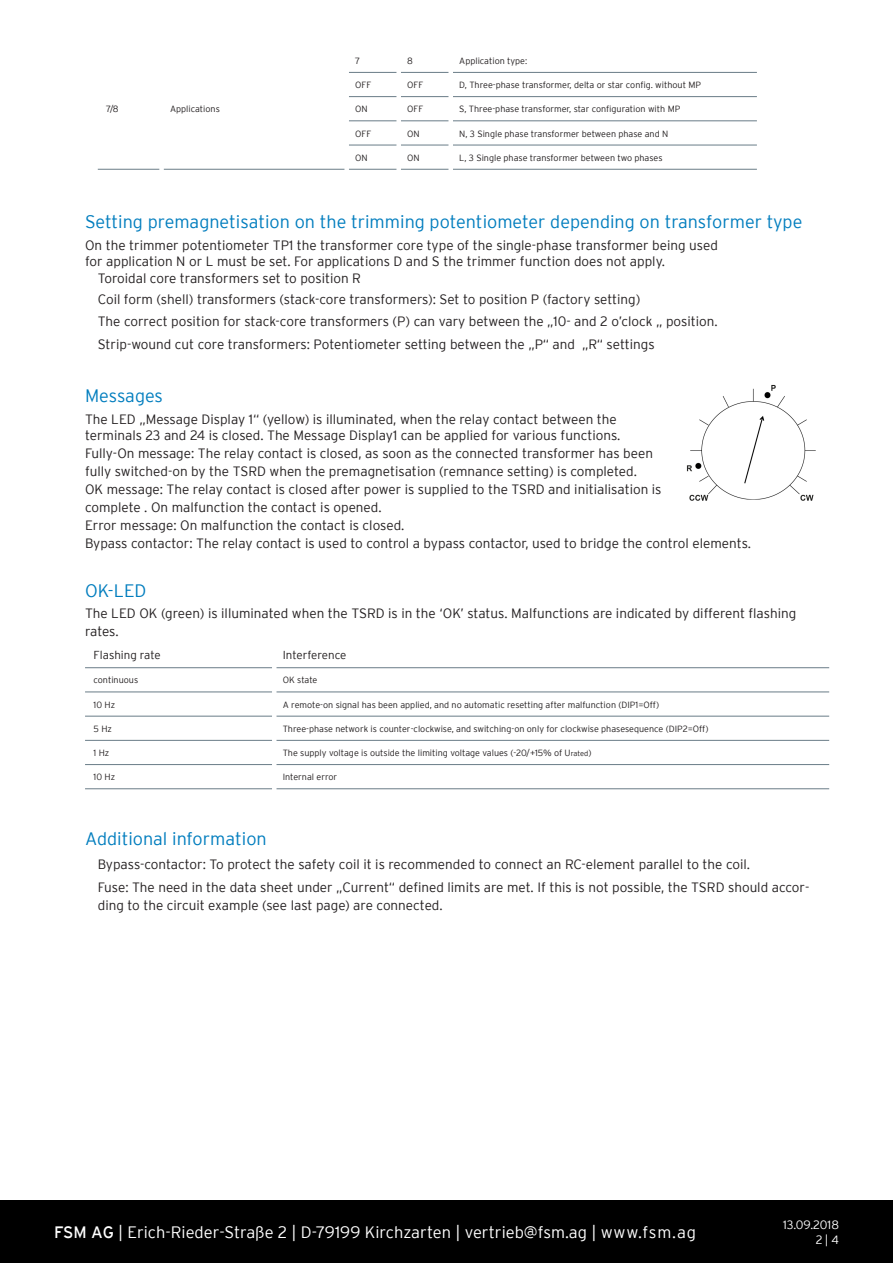
<style>
.page{position:relative;width:893px;height:1263px;background:#fff}
.page>*{position:absolute;margin:0;border:0;box-sizing:border-box;transform-origin:0 0}
.t1{font:300 18px "Interstate";color:#007dbe}
.t2{font:300 16.5px "Interstate";color:#fff}
.t3{font:300 13.5px/18px "Interstate";color:#231f20}
.t4{font:300 12px/14.4px "Interstate";color:#fff;text-align:right}
.t5{font:300 11.55px "Interstate";color:#231f20}
.t6{font:300 9px "Interstate";color:#231f20}
.s1{font-weight:700;color:#fff}
.s2{font-size:7.5px}
.s3{font-weight:400}
</style>
<div class="page">
<div style="left:0;top:1200px;width:893px;height:63px;background:#000"></div>
<svg style="left:349px;top:97px;width:408px;height:48px"></svg>
<div style="left:396px;top:97px;width:5px;height:24px;background:#fff"></div>
<div style="left:448px;top:97px;width:5px;height:24px;background:#fff"></div>
<div style="left:396px;top:121px;width:5px;height:24px;background:#fff"></div>
<div style="left:448px;top:121px;width:5px;height:24px;background:#fff"></div>
<hr style="left:349px;top:72px;width:47px;height:1px;background:#697c87">
<hr style="left:401px;top:72px;width:47px;height:1px;background:#697c87">
<hr style="left:453px;top:72px;width:304px;height:1px;background:#697c87">
<hr style="left:349px;top:96px;width:47px;height:1px;background:#697c87">
<hr style="left:401px;top:96px;width:47px;height:1px;background:#697c87">
<hr style="left:453px;top:96px;width:304px;height:1px;background:#697c87">
<hr style="left:349px;top:121px;width:47px;height:1px;background:#697c87">
<hr style="left:401px;top:121px;width:47px;height:1px;background:#697c87">
<hr style="left:453px;top:121px;width:304px;height:1px;background:#697c87">
<hr style="left:349px;top:145px;width:47px;height:1px;background:#697c87">
<hr style="left:401px;top:145px;width:47px;height:1px;background:#697c87">
<hr style="left:453px;top:145px;width:304px;height:1px;background:#697c87">
<hr style="left:98px;top:169px;width:61px;height:1px;background:#697c87">
<hr style="left:164px;top:169px;width:180px;height:1px;background:#697c87">
<hr style="left:349px;top:169px;width:47px;height:1px;background:#697c87">
<hr style="left:401px;top:169px;width:47px;height:1px;background:#697c87">
<hr style="left:453px;top:169px;width:304px;height:1px;background:#697c87">
<svg style="left:85px;top:668px;width:744px;height:98px"></svg>
<div style="left:272px;top:668px;width:5px;height:24px;background:#fff"></div>
<div style="left:272px;top:692px;width:5px;height:24px;background:#fff"></div>
<div style="left:272px;top:716px;width:5px;height:24px;background:#fff"></div>
<div style="left:272px;top:740px;width:5px;height:24px;background:#fff"></div>
<div style="left:272px;top:764px;width:5px;height:25px;background:#fff"></div>
<hr style="left:85px;top:667px;width:187px;height:1px;background:#697c87">
<hr style="left:277px;top:667px;width:552px;height:1px;background:#697c87">
<hr style="left:85px;top:692px;width:187px;height:1px;background:#697c87">
<hr style="left:277px;top:692px;width:552px;height:1px;background:#697c87">
<hr style="left:85px;top:716px;width:187px;height:1px;background:#697c87">
<hr style="left:277px;top:716px;width:552px;height:1px;background:#697c87">
<hr style="left:85px;top:740px;width:187px;height:1px;background:#697c87">
<hr style="left:277px;top:740px;width:552px;height:1px;background:#697c87">
<hr style="left:85px;top:764px;width:187px;height:1px;background:#697c87">
<hr style="left:277px;top:764px;width:552px;height:1px;background:#697c87">
<hr style="left:85px;top:788px;width:187px;height:1px;background:#697c87">
<hr style="left:277px;top:788px;width:552px;height:1px;background:#697c87">
<img style="left:686px;top:384px;width:130px;height:117px">
<p class="t6" style="left:106px;top:104px;width:14px">7/8</p>
<p class="t6" style="left:170px;top:104px;width:51px">Applications</p>
<p class="t6" style="left:355px;top:56px;width:7px">7</p>
<p class="t6" style="left:407px;top:56px;width:7px">8</p>
<p class="t6" style="left:459px;top:56px;width:69px">Application type:</p>
<p class="t6" style="left:355px;top:80px;width:18px">OFF</p>
<p class="t6" style="left:407px;top:80px;width:18px">OFF</p>
<p class="t6" style="left:459px;top:80px;width:243px">D, Three-phase transformer, delta or star config. without MP</p>
<p class="t6" style="left:355px;top:104px;width:14px">ON</p>
<p class="t6" style="left:407px;top:104px;width:18px">OFF</p>
<p class="t6" style="left:459px;top:104px;width:223px">S, Three-phase transformer, star configuration with MP</p>
<p class="t6" style="left:355px;top:128px;width:18px">OFF</p>
<p class="t6" style="left:407px;top:128px;width:14px">ON</p>
<p class="t6" style="left:459px;top:128px;width:210px">N, 3 Single phase transformer between phase and N</p>
<p class="t6" style="left:355px;top:153px;width:14px">ON</p>
<p class="t6" style="left:407px;top:153px;width:14px">ON</p>
<p class="t6" style="left:459px;top:153px;width:205px">L, 3 Single phase transformer between two phases</p>
<h1 class="t1" style="left:85px;top:212px;width:719px">Setting premagnetisation on the trimming potentiometer depending on transformer type</h1>
<p class="t3" style="left:85px;top:236px;width:634px;line-height:16.5px">On the trimmer potentiometer TP1 the transformer core type of the single-phase transformer being used for application N or L must be set. For applications D and S the trimmer function does not apply.<br><span class="s1">&gt;</span> Toroidal core transformers set to position R</p>
<p class="t3" style="left:85px;top:288px;width:634px;line-height:21.6px"><span class="s1">&gt;</span> Coil form (shell) transformers (stack-core transformers): Set to position P (factory setting)<br><span class="s1">&gt;</span> The correct position for stack-core transformers (P) can vary between the „10- and 2 o’clock „ position.</p>
<p class="t3" style="left:85px;top:335px;width:571px"><span class="s1">&gt;</span> Strip-wound cut core transformers: Potentiometer setting between the „P“ and „R“ settings</p>
<h1 class="t1" style="left:85px;top:386px;width:79px">Messages</h1>
<p class="t3" style="left:85px;top:411px;width:537px;line-height:16.5px">The LED „Message Display 1“ (yellow) is illuminated, when the relay contact between the terminals 23 and 24 is closed. The Message Display1 can be applied for various functions.</p>
<p class="t3" style="left:85px;top:445px;width:667px">Fully-On message: The relay contact is closed, as soon as the connected transformer has been<br>fully switched-on by the TSRD when the premagnetisation (remnance setting) is completed.<br>OK message: The relay contact is closed after power is supplied to the TSRD and initialisation is<br>complete . On malfunction the contact is opened.<br>Error message: On malfunction the contact is closed.<br>Bypass contactor: The relay contact is used to control a bypass contactor, used to bridge the control elements.</p>
<h1 class="t1" style="left:85px;top:580px;width:63px">OK-LED</h1>
<p class="t3" style="left:85px;top:604px;width:713px">The LED OK (green) is illuminated when the TSRD is in the ‘OK’ status. Malfunctions are indicated by different flashing rates.</p>
<p class="t5" style="left:94px;top:649px;width:69px">Flashing rate</p>
<p class="t5" style="left:283px;top:649px;width:65px">Interference</p>
<p class="t6" style="left:94px;top:675px;width:46px">continuous</p>
<p class="t6" style="left:283px;top:675px;width:36px">OK state</p>
<p class="t6" style="left:94px;top:699px;width:23px">10 Hz</p>
<p class="t6" style="left:283px;top:699px;width:378px">A remote-on signal has been applied, and no automatic resetting after malfunction (DIP1=Off)</p>
<p class="t6" style="left:94px;top:724px;width:20px">5 Hz</p>
<p class="t6" style="left:283px;top:724px;width:427px">Three-phase network is counter-clockwise, and switching-on only for clockwise phasesequence (DIP2=Off)</p>
<p class="t6" style="left:94px;top:748px;width:17px">1 Hz</p>
<p class="t6" style="left:283px;top:748px;width:310px">The supply voltage is outside the limiting voltage values (-20/+15% of U<span class="s2">rated</span>)</p>
<p class="t6" style="left:94px;top:772px;width:23px">10 Hz</p>
<p class="t6" style="left:283px;top:772px;width:56px">Internal error</p>
<h1 class="t1" style="left:85px;top:829px;width:183px">Additional information</h1>
<p class="t3" style="left:85px;top:852px;width:726px;line-height:23.1px"><span class="s1">&gt;</span> Bypass-contactor: To protect the safety coil it is recommended to connect an RC-element parallel to the coil.<br><span class="s1">&gt;</span> Fuse: The need in the data sheet under „Current“ defined limits are met. If this is not possible, the TSRD should accor-</p>
<p class="t3" style="left:98px;top:896px;width:346px">ding to the circuit example (see last page) are connected.</p>
<p class="t2" style="left:54px;top:1223px;width:643px"><span class="s3">FSM AG</span> | Erich-Rieder-Straße 2 | D-79199 Kirchzarten | vertrieb@fsm.ag | www.fsm.ag</p>
<p class="t4" style="left:783px;top:1218px;width:57px">13.09.2018<br>2 | 4</p>
</div>
